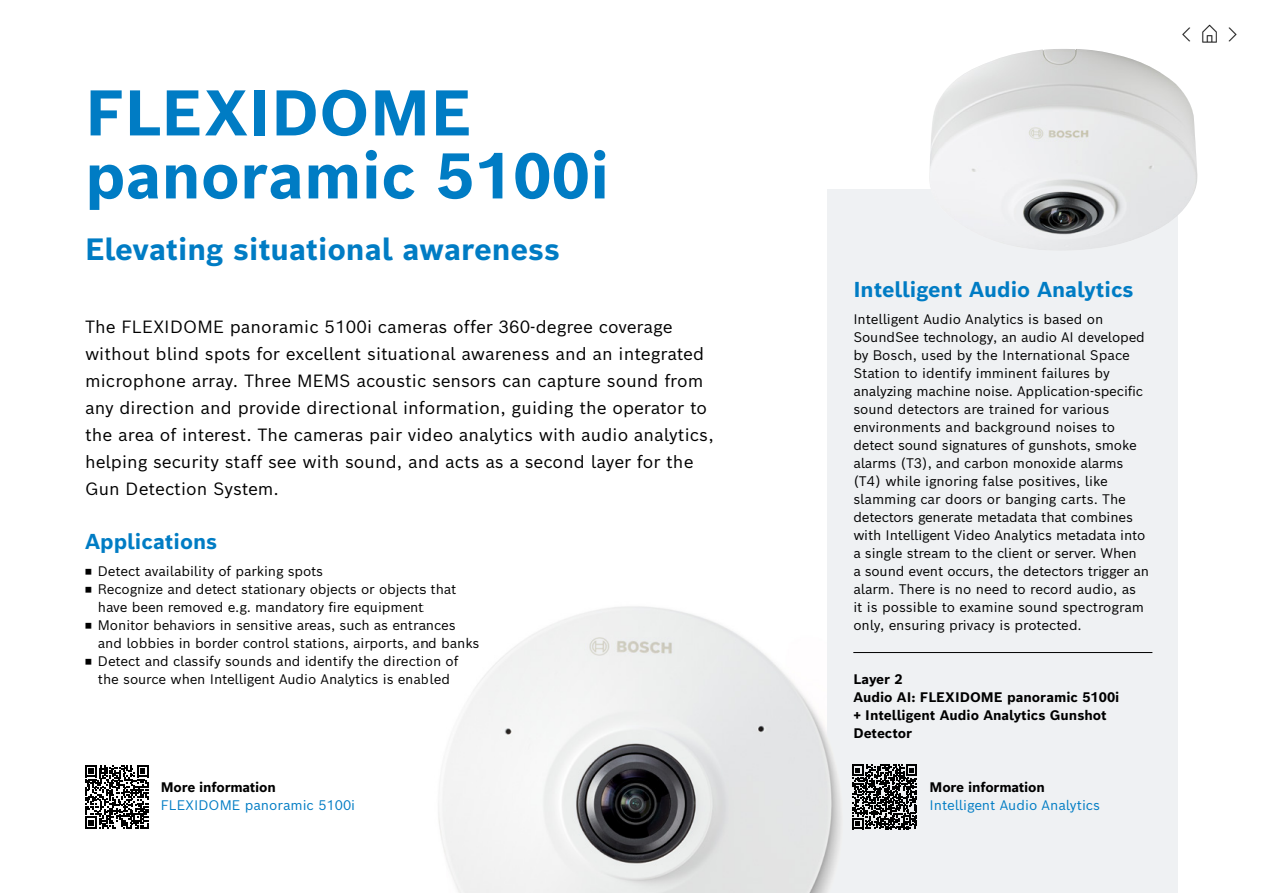
<style>
.page{position:relative;width:1263px;height:893px;background:#fff}
.page>*{position:absolute;margin:0;border:0;box-sizing:border-box;transform-origin:0 0}
.t1{font:700 63px/63px "Bosch Sans";color:#007cc4}
.t2{font:700 30px "Bosch Sans";color:#007cc4}
.t3{font:700 21px "Bosch Sans";color:#007cc4}
.t4{font:17.25px/27px "Bosch Sans";letter-spacing:.005em;color:#000}
.t5{font:13.5px/18px "Bosch Sans";letter-spacing:-.01em;color:#000}
.t6{font:700 13.5px/18px "Bosch Sans";color:#000}
.t7{font:13.5px "Bosch Sans";color:#007cc4}
</style>
<div class="page">
<div style="left:828px;top:189px;width:350px;height:704px;background:#eff1f3"></div>
<hr style="left:853px;top:652px;width:299px;height:1px;background:#000">
<img style="left:929px;top:49px;width:269px;height:201px">
<svg style="left:85px;top:765px;width:64px;height:64px"></svg>
<svg style="left:873px;top:764px;width:44px;height:65px"></svg>
<img style="left:624px;top:585px;width:249px;height:283px">
<img style="left:438px;top:607px;width:396px;height:286px">
<h1 class="t1" style="left:85px;top:75px;width:526px">FLEXIDOME panoramic 5100i</h1>
<h2 class="t2" style="left:85px;top:224px;width:476px">Elevating situational awareness</h2>
<p class="t4" style="left:85px;top:312px;width:630px">The FLEXIDOME panoramic 5100i cameras offer 360-degree coverage without blind spots for excellent situational awareness and an integrated microphone array. Three MEMS acoustic sensors can capture sound from any direction and provide directional information, guiding the operator to the area of interest. The cameras pair video analytics with audio analytics, helping security staff see with sound, and acts as a second layer for the Gun Detection System.</p>
<h3 class="t3" style="left:85px;top:524px;width:134px">Applications</h3>
<p class="t5" style="left:85px;top:561px;width:240px">◾ Detect availability of parking spots</p>
<p class="t5" style="left:85px;top:579px;width:373px">◾ Recognize and detect stationary objects or objects that</p>
<p class="t5" style="left:98px;top:597px;width:327px">have been removed e.g. mandatory fire equipment</p>
<p class="t5" style="left:85px;top:615px;width:372px">◾ Monitor behaviors in sensitive areas, such as entrances</p>
<p class="t5" style="left:98px;top:633px;width:383px">and lobbies in border control stations, airports, and banks</p>
<p class="t5" style="left:85px;top:651px;width:375px">◾ Detect and classify sounds and identify the direction of</p>
<p class="t5" style="left:98px;top:669px;width:354px">the source when Intelligent Audio Analytics is enabled</p>
<p class="t6" style="left:161px;top:777px;width:117px">More information</p>
<p class="t7" style="left:161px;top:794px;width:196px">FLEXIDOME panoramic 5100i</p>
<h3 class="t3" style="left:853px;top:272px;width:282px">Intelligent Audio Analytics</h3>
<p class="t5" style="left:853px;top:309px;width:297px">Intelligent Audio Analytics is based on SoundSee technology, an audio AI developed by Bosch, used by the International Space Station to identify imminent failures by analyzing machine noise. Application-specific sound detectors are trained for various environments and background noises to detect sound signatures of gunshots, smoke alarms (T3), and carbon monoxide alarms (T4) while ignoring false positives, like slamming car doors or banging carts. The detectors generate metadata that combines with Intelligent Video Analytics metadata into a single stream to the client or server. When<br>a sound event occurs, the detectors trigger an alarm. There is no need to record audio, as<br>it is possible to examine sound spectrogram only, ensuring privacy is protected.</p>
<p class="t6" style="left:853px;top:669px;width:268px">Layer 2<br>Audio AI: FLEXIDOME panoramic 5100i + Intelligent Audio Analytics Gunshot<br>Detector</p>
<p class="t6" style="left:930px;top:777px;width:117px">More information</p>
<p class="t7" style="left:930px;top:794px;width:172px">Intelligent Audio Analytics</p>
</div>
